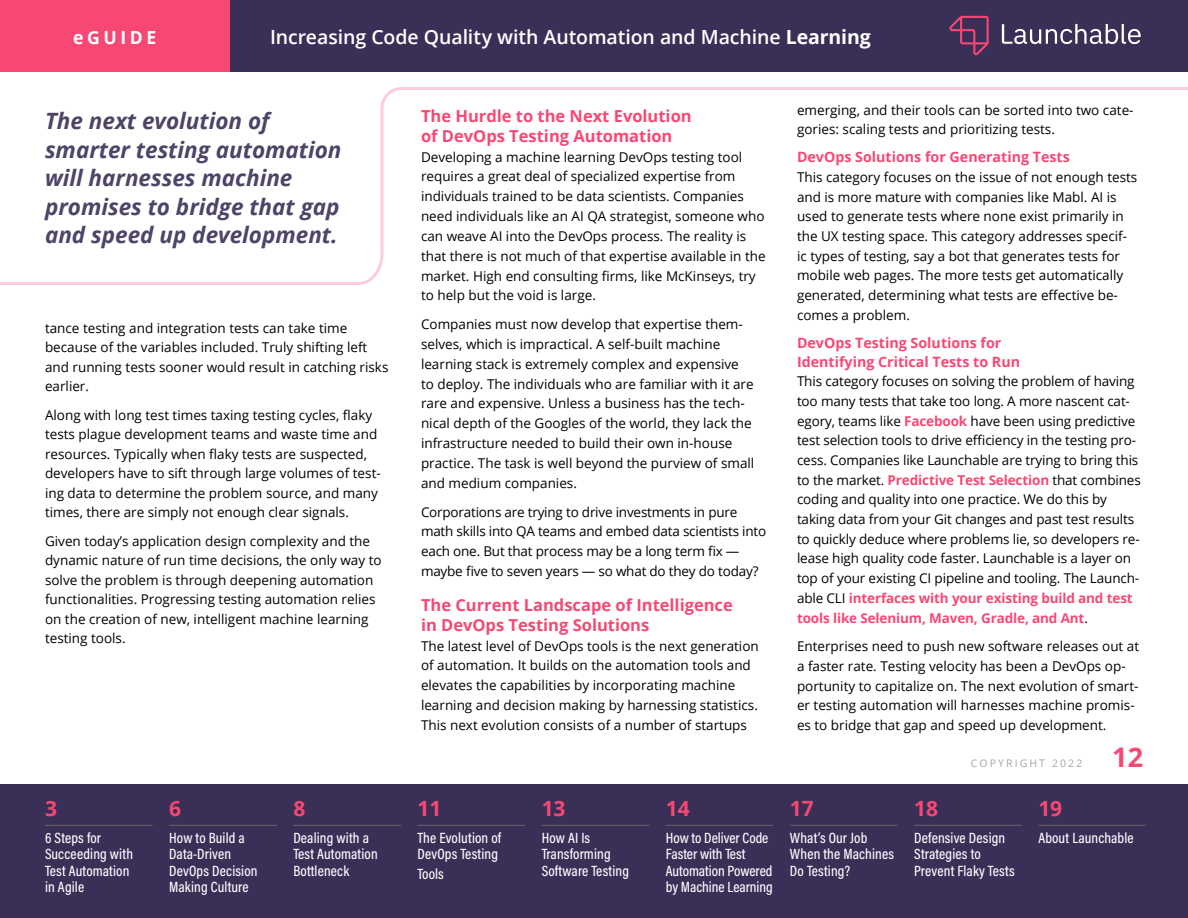
<style>
.page{position:relative;width:1188px;height:918px;background:#fff}
.page>*{position:absolute;margin:0;border:0;box-sizing:border-box;transform-origin:0 0}
.t1{font:700 27px "Open Sans";color:#f74874}
.t2{font:italic 700 22.5px/28.5px "Open Sans";color:#4e4468}
.t3{font:700 21px "Open Sans";color:#f74874}
.t4{font:600 19.5px "Open Sans";letter-spacing:-.005em;color:#fff}
.t5{font:700 18px "Open Sans";letter-spacing:.2em;color:#fff}
.t6{font:700 16.5px/19.8px "Open Sans";color:#f74874}
.t7{font:15px/16.5px "Acumin Variable Concept";letter-spacing:.01em;color:#fff}
.t8{font:700 14.25px/18.9px "Open Sans";color:#f74874}
.t9{font:13.5px/19.6px "Open Sans";color:#000}
.t10{font:10.5px "Open Sans";letter-spacing:.2em;color:#a6a6a6}
.s1{font-weight:700}
.s2{font-weight:700;color:#f74874}
</style>
<div class="page">
<svg style="left:0;top:87px;width:1188px;height:198px"></svg>
<div style="left:0;top:0;width:1188px;height:71px;background:#3a2f57"></div>
<div style="left:0;top:0;width:230px;height:71px;background:#f74874"></div>
<div style="left:0;top:784px;width:1188px;height:134px;background:#3a2f57"></div>
<hr style="left:45px;top:825px;width:108px;height:1px;background:#666">
<hr style="left:169px;top:825px;width:108px;height:1px;background:#666">
<hr style="left:293px;top:825px;width:108px;height:1px;background:#666">
<hr style="left:417px;top:825px;width:108px;height:1px;background:#666">
<hr style="left:542px;top:825px;width:107px;height:1px;background:#666">
<hr style="left:666px;top:825px;width:108px;height:1px;background:#666">
<hr style="left:790px;top:825px;width:108px;height:1px;background:#666">
<hr style="left:914px;top:825px;width:108px;height:1px;background:#666">
<hr style="left:1038px;top:825px;width:108px;height:1px;background:#666">
<svg style="left:1002px;top:24px;width:139px;height:20px"></svg>
<svg style="left:949px;top:16px;width:40px;height:40px"></svg>
<h3 class="t5" style="left:73px;top:25px;width:84px">eGUIDE</h3>
<h3 class="t4" style="left:270px;top:23px;width:602px">Increasing Code Quality with Automation and Machine <span class="s1">Learning</span></h3>
<h2 class="t2" style="left:45px;top:106px;width:298px">The next evolution of smarter testing automation will harnesses machine promises to bridge that gap and speed up development.</h2>
<p class="t6" style="left:421px;top:106px;width:272px">The Hurdle to the Next Evolution of DevOps Testing Automation</p>
<p class="t9" style="left:421px;top:147px;width:346px">Developing a machine learning DevOps testing tool requires a great deal of specialized expertise from individuals trained to be data scientists. Companies need individuals like an AI QA strategist, someone who can weave AI into the DevOps process. The reality is that there is not much of that expertise available in the market. High end consulting firms, like McKinseys, try to help but the void is large.</p>
<p class="t9" style="left:421px;top:314px;width:335px">Companies must now develop that expertise them&shy;selves, which is impractical. A self-built machine learning stack is extremely complex and expensive to deploy. The individuals who are familiar with it are rare and expensive. Unless a business has the tech&shy;nical depth of the Googles of the world, they lack the infrastructure needed to build their own in-house practice. The task is well beyond the purview of small and medium companies.</p>
<p class="t9" style="left:421px;top:501px;width:347px">Corporations are trying to drive investments in pure math skills into QA teams and embed data scientists into each one. But that process may be a long term fix — maybe five to seven years — so what do they do today?</p>
<p class="t6" style="left:421px;top:595px;width:313px">The Current Landscape of Intelligence in DevOps Testing Solutions</p>
<p class="t9" style="left:421px;top:635px;width:339px">The latest level of DevOps tools is the next generation of automation. It builds on the automation tools and elevates the capabilities by incorporating machine learning and decision making by harnessing statistics.<br>This next evolution consists of a number of startups</p>
<p class="t9" style="left:45px;top:318px;width:345px">tance testing and integration tests can take time because of the variables included. Truly shifting left and running tests sooner would result in catching risks earlier.</p>
<p class="t9" style="left:45px;top:405px;width:337px">Along with long test times taxing testing cycles, flaky tests plague development teams and waste time and resources. Typically when flaky tests are suspected, developers have to sift through large volumes of test&shy;ing data to determine the problem source, and many times, there are simply not enough clear signals.</p>
<p class="t9" style="left:45px;top:531px;width:338px">Given today’s application design complexity and the dynamic nature of run time decisions, the only way to solve the problem is through deepening automation functionalities. Progressing testing automation relies on the creation of new, intelligent machine learning testing tools.</p>
<h3 class="t3" style="left:45px;top:793px;width:13px">3</h3>
<p class="t7" style="left:45px;top:829px;width:90px">6 Steps for<br>Succeeding with<br>Test Automation in Agile</p>
<h3 class="t3" style="left:169px;top:793px;width:13px">6</h3>
<p class="t7" style="left:169px;top:829px;width:90px">How to Build a<br>Data-Driven<br>DevOps Decision<br>Making Culture</p>
<h3 class="t3" style="left:293px;top:793px;width:13px">8</h3>
<p class="t7" style="left:293px;top:829px;width:86px">Dealing with a<br>Test Automation<br>Bottleneck</p>
<h3 class="t3" style="left:417px;top:793px;width:25px">11</h3>
<p class="t7" style="left:417px;top:829px;width:85px">The Evolution of<br>DevOps Testing</p>
<p class="t7" style="left:417px;top:865px;width:28px">Tools</p>
<h3 class="t3" style="left:542px;top:793px;width:25px">13</h3>
<p class="t7" style="left:542px;top:829px;width:89px">How AI Is<br>Transforming<br>Software Testing</p>
<h3 class="t3" style="left:666px;top:793px;width:25px">14</h3>
<p class="t7" style="left:666px;top:829px;width:108px">How to Deliver Code<br>Faster with Test<br>Automation Powered by Machine Learning</p>
<p class="t9" style="left:797px;top:100px;width:338px">emerging, and their tools can be sorted into two cate&shy;gories: scaling tests and prioritizing tests.</p>
<p class="t8" style="left:797px;top:147px;width:274px">DevOps Solutions for Generating Tests</p>
<p class="t9" style="left:797px;top:167px;width:342px">This category focuses on the issue of not enough tests and is more mature with companies like Mabl. AI is used to generate tests where none exist primarily in the UX testing space. This category addresses specif&shy;ic types of testing, say a bot that generates tests for mobile web pages. The more tests get automatically generated, determining what tests are effective be&shy;comes a problem.</p>
<p class="t8" style="left:797px;top:333px;width:225px">DevOps Testing Solutions for<br>Identifying Critical Tests to Run</p>
<p class="t9" style="left:797px;top:371px;width:345px">This category focuses on solving the problem of having too many tests that take too long. A more nascent cat&shy;egory, teams like <span class="s2">Facebook</span> have been using predictive test selection tools to drive efficiency in the testing pro&shy;cess. Companies like Launchable are trying to bring this to the market. <span class="s2">Predictive Test Selection</span> that combines coding and quality into one practice. We do this by taking data from your Git changes and past test results to quickly deduce where problems lie, so developers re&shy;lease high quality code faster. Launchable is a layer on top of your existing CI pipeline and tooling. The Launch&shy;able CLI <span class="s2">interfaces with your existing build and test tools like Selenium, Maven, Gradle, and Ant</span>.</p>
<p class="t9" style="left:797px;top:636px;width:344px">Enterprises need to push new software releases out at a faster rate. Testing velocity has been a DevOps op&shy;portunity to capitalize on. The next evolution of smart&shy;er testing automation will harnesses machine promis&shy;es to bridge that gap and speed up development.</p>
<h1 class="t1" style="left:1112px;top:738px;width:32px">12</h1>
<p class="t10" style="left:971px;top:756px;width:113px">COPYRIGHT 2022</p>
<h3 class="t3" style="left:790px;top:793px;width:25px">17</h3>
<p class="t7" style="left:790px;top:829px;width:106px">What’s Our Job<br>When the Machines<br>Do Testing?</p>
<h3 class="t3" style="left:914px;top:793px;width:25px">18</h3>
<p class="t7" style="left:914px;top:829px;width:102px">Defensive Design<br>Strategies to<br>Prevent Flaky Tests</p>
<h3 class="t3" style="left:1038px;top:793px;width:25px">19</h3>
<p class="t7" style="left:1038px;top:829px;width:97px">About Launchable</p>
</div>
